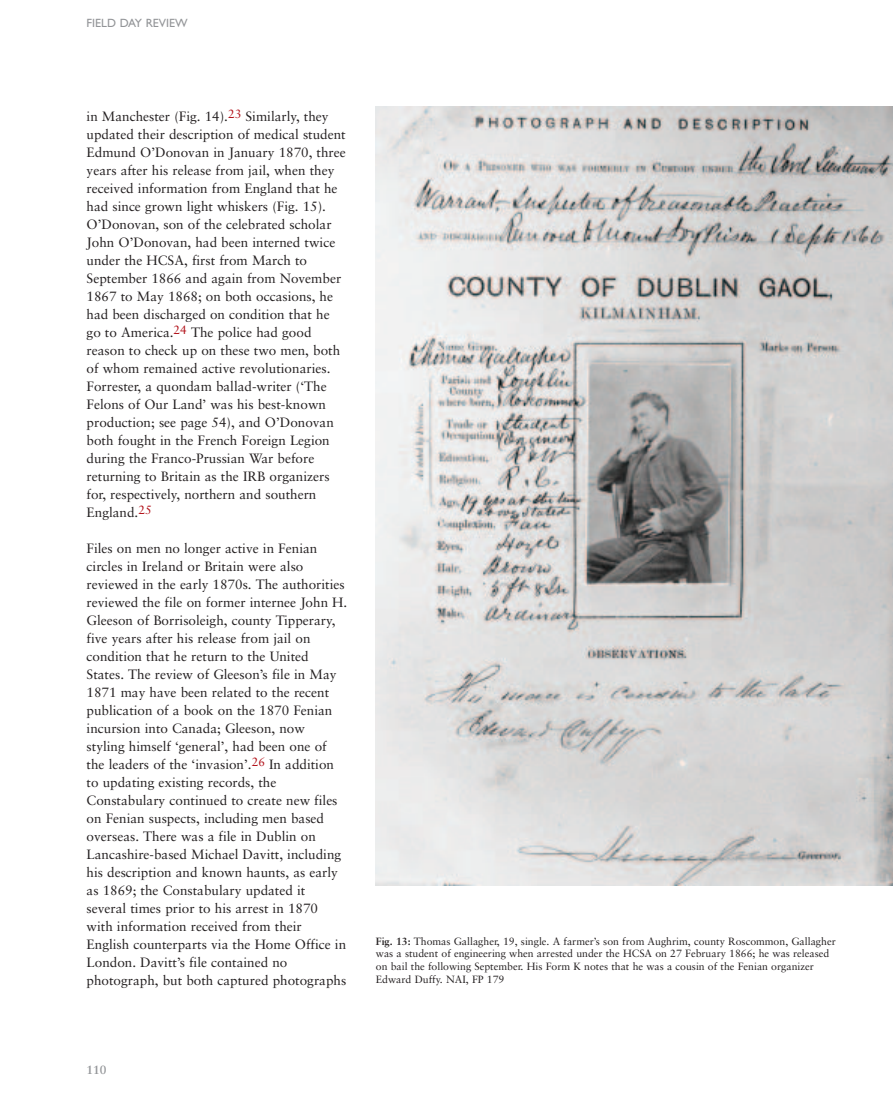
<style>
.page{position:relative;width:893px;height:1106px;background:#fff}
.page>*{position:absolute;margin:0;border:0;box-sizing:border-box;transform-origin:0 0}
.t1{font:13.5px/18px "Sabon";color:#231f20}
.t2{font:12px "Gill Sans";color:#939598}
.t3{font:700 12px "Sabon";color:#939598}
.t4{font:10.5px/12.6px "Sabon";color:#231f20}
.s1{font-weight:700}
</style>
<div class="page">
<img style="left:376px;top:107px;width:516px;height:779px">
<p class="t2" style="left:87px;top:19px;width:103px">FIELD DAY REVIEW</p>
<p class="t1" style="left:87px;top:108px;width:261px">in Manchester (Fig. 14).<sup>23</sup> Similarly, they updated their description of medical student Edmund O’Donovan in January 1870, three years after his release from jail, when they received information from England that he had since grown light whiskers (Fig. 15).<br>O’Donovan, son of the celebrated scholar John O’Donovan, had been interned twice under the HCSA, first from March to September 1866 and again from November 1867 to May 1868; on both occasions, he had been discharged on condition that he go to America.<sup>24</sup> The police had good reason to check up on these two men, both of whom remained active revolutionaries.<br>Forrester, a quondam ballad-writer (‘The Felons of Our Land’ was his best-known production; see page 54), and O’Donovan both fought in the French Foreign Legion during the Franco-Prussian War before returning to Britain as the IRB organizers for, respectively, northern and southern England.<sup>25</sup></p>
<p class="t1" style="left:87px;top:540px;width:262px">Files on men no longer active in Fenian circles in Ireland or Britain were also reviewed in the early 1870s. The authorities reviewed the file on former internee John H.<br>Gleeson of Borrisoleigh, county Tipperary, five years after his release from jail on condition that he return to the United States. The review of Gleeson’s file in May 1871 may have been related to the recent publication of a book on the 1870 Fenian incursion into Canada; Gleeson, now<br>styling himself ‘general’, had been one of the leaders of the ‘invasion’.<sup>26</sup> In addition to updating existing records, the Constabulary continued to create new files on Fenian suspects, including men based overseas. There was a file in Dublin on Lancashire-based Michael Davitt, including his description and known haunts, as early as 1869; the Constabulary updated it several times prior to his arrest in 1870 with information received from their English counterparts via the Home Office in London. Davitt’s file contained no photograph, but both captured photographs</p>
<p class="t4" style="left:376px;top:935px;width:461px"><span class="s1">Fig. 13:</span> Thomas Gallagher, 19, single. A farmer’s son from Aughrim, county Roscommon, Gallagher was a student of engineering when arrested under the HCSA on 27 February 1866; he was released on bail the following September. His Form K notes that he was a cousin of the Fenian organizer Edward Duffy. NAI, FP 179</p>
<p class="t3" style="left:87px;top:1064px;width:22px">110</p>
</div>
